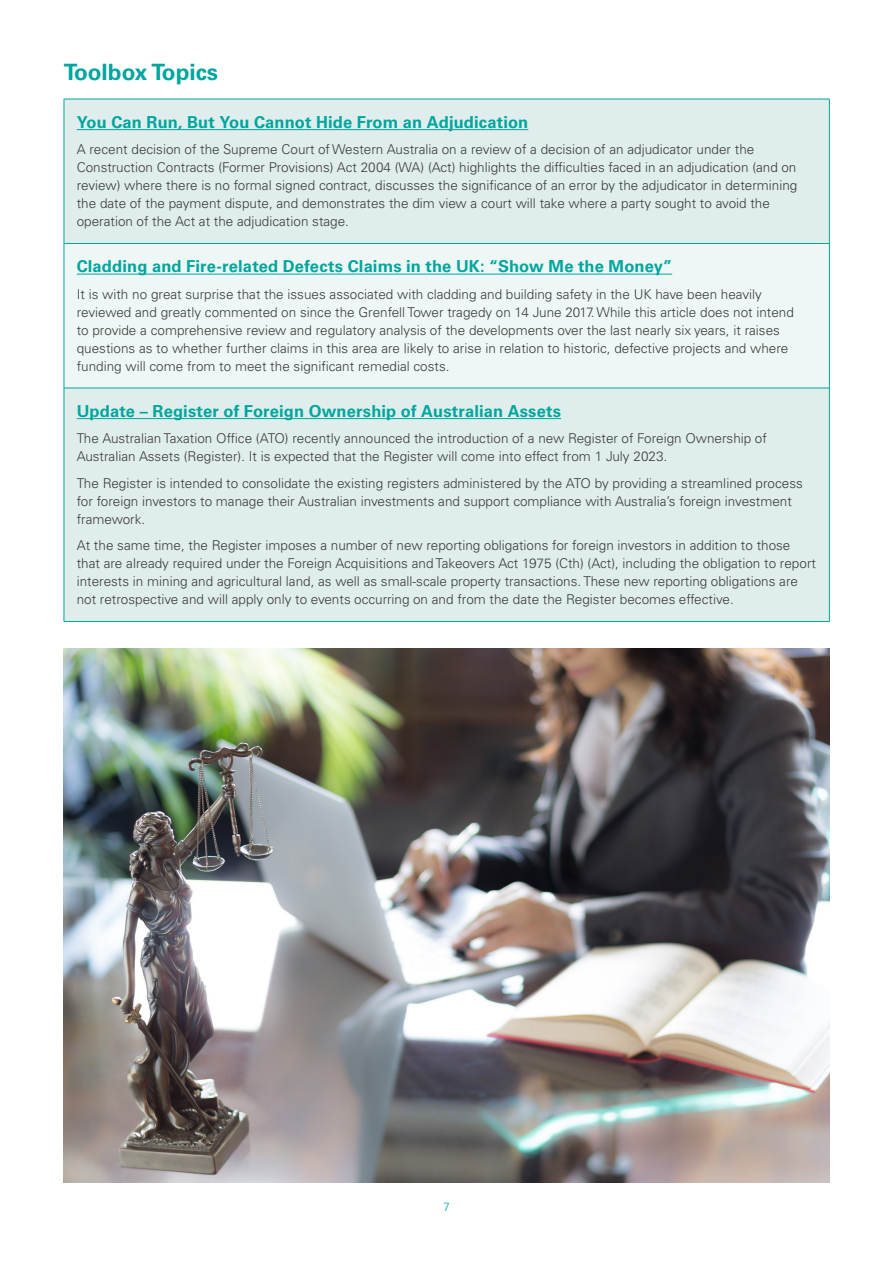
<style>
.page{position:relative;width:893px;height:1263px;background:#fff}
.page>*{position:absolute;margin:0;border:0;box-sizing:border-box;transform-origin:0 0}
.t1{font:700 22.5px "Univers LTCYR 65";color:#00a69d}
.t2{font:700 16.5px "Univers LTCYR 65";letter-spacing:.01em;color:#00a69d}
.t3{font:300 13.5px/18px "Univers LTCYR 45";color:#3c3c3b}
.t4{font:300 12px "Univers LTCYR 45";color:#00a69d}
</style>
<div class="page">
<div style="left:65px;top:100px;width:764px;height:521px;background:#dfeeec"></div>
<div style="left:64px;top:243px;width:765px;height:145px;background:#eff7f6"></div>
<hr style="left:64px;top:99px;width:766px;height:1px;background:#00a69d">
<hr style="left:64px;top:99px;width:1px;height:144px;background:#00a69d">
<hr style="left:829px;top:99px;width:1px;height:144px;background:#00a69d">
<hr style="left:64px;top:243px;width:766px;height:1px;background:#00a69d">
<hr style="left:64px;top:244px;width:1px;height:144px;background:#00a69d">
<hr style="left:829px;top:244px;width:1px;height:144px;background:#00a69d">
<hr style="left:64px;top:388px;width:766px;height:1px;background:#00a69d">
<hr style="left:64px;top:388px;width:1px;height:233px;background:#00a69d">
<hr style="left:829px;top:388px;width:1px;height:233px;background:#00a69d">
<hr style="left:64px;top:621px;width:766px;height:1px;background:#00a69d">
<hr style="left:77px;top:129px;width:451px;height:1px;background:#00a69d">
<hr style="left:77px;top:274px;width:595px;height:1px;background:#00a69d">
<hr style="left:77px;top:418px;width:484px;height:1px;background:#00a69d">
<img style="left:64px;top:648px;width:765px;height:534px">
<h1 class="t1" style="left:64px;top:56px;width:156px">Toolbox Topics</h1>
<p class="t2" style="left:77px;top:111px;width:453px">You Can Run, But You Cannot Hide From an Adjudication</p>
<p class="t3" style="left:77px;top:140px;width:722px">A recent decision of the Supreme Court of Western Australia on a review of a decision of an adjudicator under the Construction Contracts (Former Provisions) Act 2004 (WA) (Act) highlights the difficulties faced in an adjudication (and on review) where there is no formal signed contract, discusses the significance of an error by the adjudicator in determining the date of the payment dispute, and demonstrates the dim view a court will take where a party sought to avoid the operation of the Act at the adjudication stage.</p>
<p class="t2" style="left:77px;top:255px;width:597px">Cladding and Fire-related Defects Claims in the UK: “Show Me the Money”</p>
<p class="t3" style="left:77px;top:285px;width:719px">It is with no great surprise that the issues associated with cladding and building safety in the UK have been heavily reviewed and greatly commented on since the Grenfell Tower tragedy on 14 June 2017. While this article does not intend to provide a comprehensive review and regulatory analysis of the developments over the last nearly six years, it raises questions as to whether further claims in this area are likely to arise in relation to historic, defective projects and where funding will come from to meet the significant remedial costs.</p>
<p class="t2" style="left:77px;top:399px;width:486px">Update – Register of Foreign Ownership of Australian Assets</p>
<p class="t3" style="left:77px;top:429px;width:692px">The Australian Taxation Office (ATO) recently announced the introduction of a new Register of Foreign Ownership of<br>Australian Assets (Register). It is expected that the Register will come into effect from 1 July 2023.</p>
<p class="t3" style="left:77px;top:474px;width:728px">The Register is intended to consolidate the existing registers administered by the ATO by providing a streamlined process for foreign investors to manage their Australian investments and support compliance with Australia’s foreign investment framework.</p>
<p class="t3" style="left:77px;top:536px;width:741px">At the same time, the Register imposes a number of new reporting obligations for foreign investors in addition to those that are already required under the Foreign Acquisitions and Takeovers Act 1975 (Cth) (Act), including the obligation to report interests in mining and agricultural land, as well as small-scale property transactions. These new reporting obligations are not retrospective and will apply only to events occurring on and from the date the Register becomes effective.</p>
<p class="t4" style="left:443px;top:1199px;width:8px">7</p>
</div>
